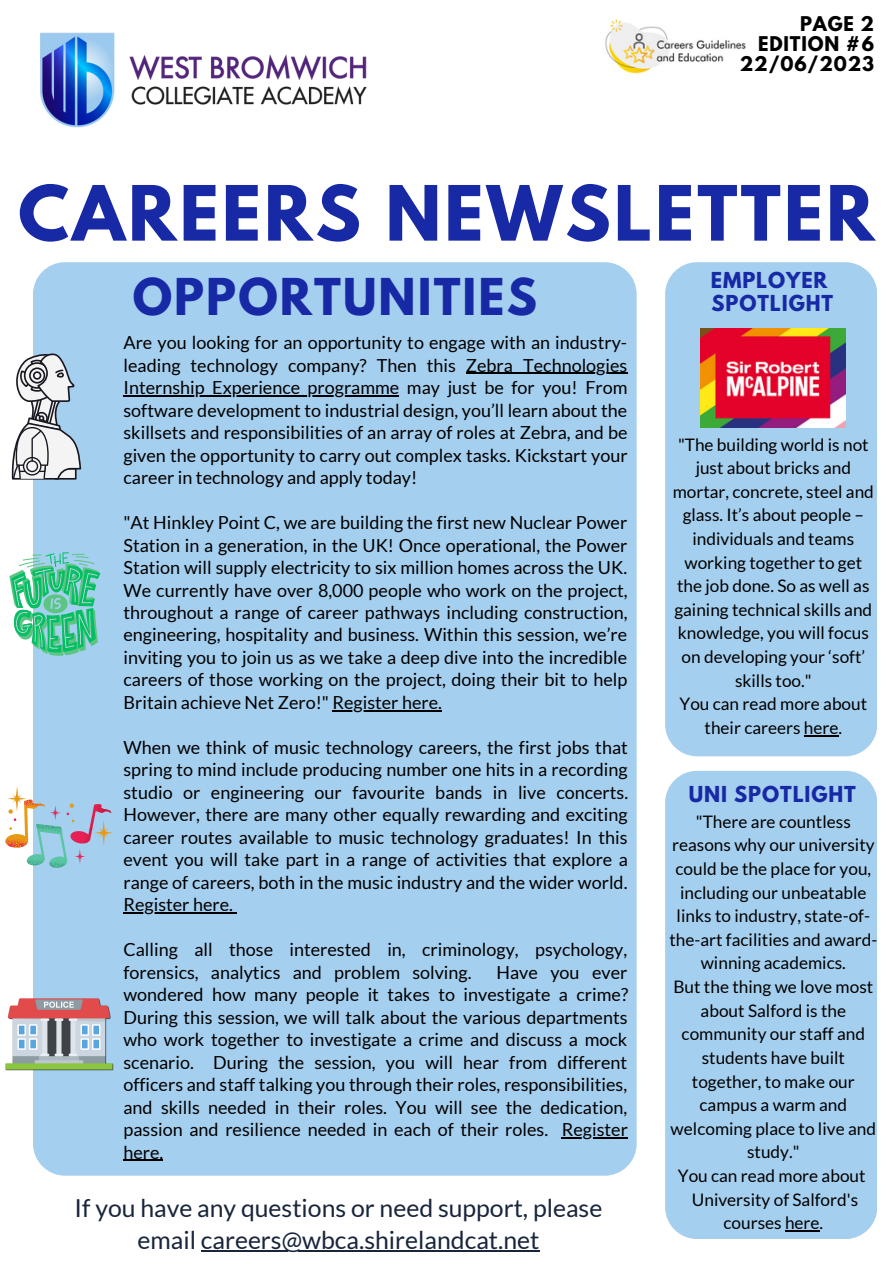
<style>
.page{position:relative;width:893px;height:1264px;background:#fff}
.page>*{position:absolute;margin:0;border:0;box-sizing:border-box;transform-origin:0 0}
.t1{font:700 67.5px "League Spartan";letter-spacing:.045em;color:#1829a6}
.t2{font:700 45px "League Spartan";letter-spacing:.045em;color:#1829a6}
.t3{font:24.75px/31.7px "Lato";color:#18253b;text-align:center}
.t4{font:700 19.5px "League Spartan";letter-spacing:.045em;color:#1829a6}
.t5{font:18px/22.5px "Lato";color:#000;text-align:justify}
.t6{font:700 18px "League Spartan";letter-spacing:.045em;color:#000}
.t7{font:17.25px/23.5px "Lato";color:#000;text-align:center}
</style>
<div class="page">
<div style="left:33px;top:262px;width:603px;height:913px;background:#a5cfef;border-radius:32px"></div>
<div style="left:665px;top:262px;width:211px;height:494px;background:#a5cfef;border-radius:32px"></div>
<div style="left:665px;top:770px;width:211px;height:468px;background:#a5cfef;border-radius:32px"></div>
<hr style="left:201px;top:1250px;width:338px;height:2px;background:#18253b">
<img style="left:40px;top:32px;width:327px;height:96px">
<img style="left:605px;top:19px;width:141px;height:55px">
<svg style="left:11px;top:353px;width:70px;height:126px"></svg>
<svg style="left:9px;top:552px;width:91px;height:103px"></svg>
<svg style="left:5px;top:786px;width:108px;height:81px"></svg>
<img style="left:5px;top:998px;width:108px;height:72px">
<hr style="left:466px;top:373px;width:161px;height:1px;background:#000">
<hr style="left:123px;top:395px;width:276px;height:1px;background:#000">
<hr style="left:332px;top:710px;width:110px;height:1px;background:#000">
<hr style="left:123px;top:912px;width:110px;height:1px;background:#000">
<hr style="left:562px;top:1137px;width:66px;height:1px;background:#000">
<hr style="left:123px;top:1159px;width:40px;height:1px;background:#000">
<img style="left:700px;top:328px;width:145px;height:99px">
<hr style="left:803px;top:735px;width:35px;height:1px;background:#000">
<hr style="left:785px;top:1230px;width:34px;height:1px;background:#000">
<p class="t6" style="left:800px;top:15px;width:76px">PAGE 2</p>
<p class="t6" style="left:758px;top:35px;width:117px">EDITION #6</p>
<p class="t6" style="left:739px;top:55px;width:136px">22/06/2023</p>
<p class="t1" style="left:18px;top:180px;width:857px">CAREERS NEWSLETTER</p>
<p class="t2" style="left:133px;top:274px;width:405px">OPPORTUNITIES</p>
<p class="t5" style="left:123px;top:331px;width:505px">Are you looking for an opportunity to engage with an industry&shy;leading technology company? Then this Zebra Technologies Internship Experience programme may just be for you! From software development to industrial design, you’ll learn about the skillsets and responsibilities of an array of roles at Zebra, and be given the opportunity to carry out complex tasks. Kickstart your career in technology and apply today!</p>
<p class="t5" style="left:123px;top:511px;width:505px">"At Hinkley Point C, we are building the first new Nuclear Power Station in a generation, in the UK! Once operational, the Power Station will supply electricity to six million homes across the UK.<br>We currently have over 8,000 people who work on the project, throughout a range of career pathways including construction, engineering, hospitality and business. Within this session, we’re inviting you to join us as we take a deep dive into the incredible careers of those working on the project, doing their bit to help Britain achieve Net Zero!" Register here.</p>
<p class="t5" style="left:123px;top:735px;width:506px">When we think of music technology careers, the first jobs that spring to mind include producing number one hits in a recording studio or engineering our favourite bands in live concerts.<br>However, there are many other equally rewarding and exciting career routes available to music technology graduates! In this event you will take part in a range of activities that explore a range of careers, both in the music industry and the wider world.<br>Register here.</p>
<p class="t5" style="left:123px;top:938px;width:505px">Calling all those interested in, criminology, psychology, forensics, analytics and problem solving.</p>
<p class="t5" style="left:123px;top:960px;width:506px;text-indent:373px">Have you ever wondered how many people it takes to investigate a crime?<br>During this session, we will talk about the various departments who work together to investigate a crime and discuss a mock scenario. During the session, you will hear from different officers and staff talking you through their roles, responsibilities, and skills needed in their roles. You will see the dedication, passion and resilience needed in each of their roles. Register here.</p>
<p class="t3" style="left:75px;top:1191px;width:529px">If you have any questions or need support, please email careers@wbca.shirelandcat.net</p>
<p class="t4" style="left:710px;top:271px;width:118px">EMPLOYER</p>
<p class="t4" style="left:711px;top:293px;width:123px">SPOTLIGHT</p>
<p class="t7" style="left:672px;top:432px;width:203px">"The building world is not just about bricks and mortar, concrete, steel and glass. It’s about people – individuals and teams working together to get the job done. So as well as gaining technical skills and knowledge, you will focus on developing your ‘soft’ skills too."</p>
<p class="t7" style="left:679px;top:691px;width:189px">You can read more about their careers here.</p>
<p class="t4" style="left:688px;top:784px;width:169px">UNI SPOTLIGHT</p>
<p class="t7" style="left:669px;top:809px;width:209px">"There are countless reasons why our university could be the place for you, including our unbeatable links to industry, state-of&shy;the-art facilities and award&shy;winning academics.</p>
<p class="t7" style="left:670px;top:974px;width:207px">But the thing we love most about Salford is the community our staff and students have built together, to make our campus a warm and welcoming place to live and study."</p>
<p class="t7" style="left:677px;top:1163px;width:189px">You can read more about<br>University of Salford's courses here.</p>
</div>
